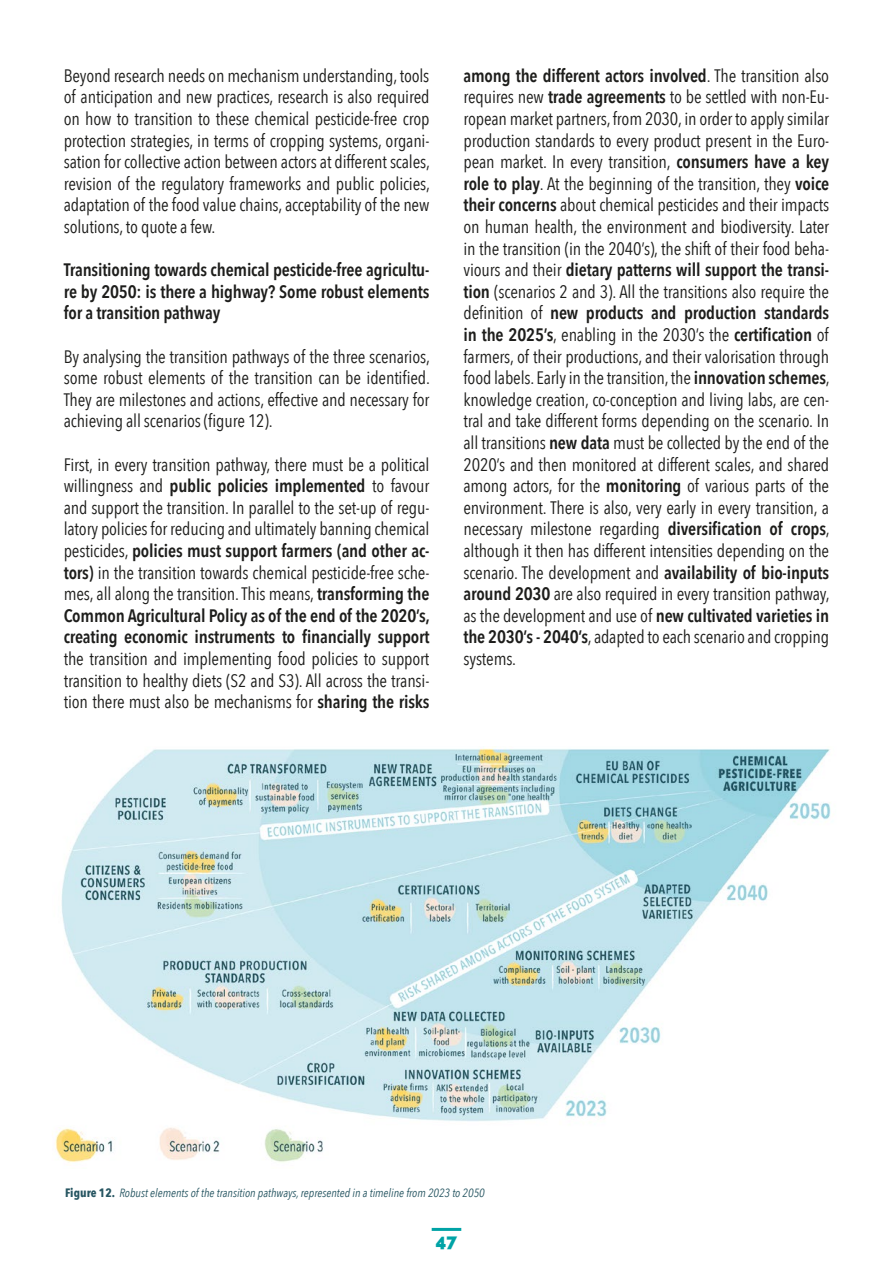
<style>
.page{position:relative;width:893px;height:1263px;background:#fff}
.page>*{position:absolute;margin:0;border:0;box-sizing:border-box;transform-origin:0 0}
.t1{font:18px/21.6px "Avenir Next Condensed";letter-spacing:-.01em;color:#1d1d1b;text-align:justify}
.t2{font:600 18px/21.6px "Avenir Next Condensed";letter-spacing:-.01em;color:#1d1d1b;text-align:justify}
.t3{font:900 18px "Raleway";color:#00a3a6}
.t4{font:italic 11.85px "Avenir Next Condensed";color:#275662}
.s1{font-weight:600}
.s2{font-weight:700;font-style:normal;font-size:12.15px}
</style>
<div class="page">
<hr style="left:432px;top:1228px;width:29px;height:3px;background:#00a3a6">
<img style="left:55px;top:746px;width:776px;height:417px">
<p class="t1" style="left:64px;top:64px;width:368px">Beyond research needs on mechanism understanding, tools of anticipation and new practices, research is also required on how to transition to these chemical pesticide-free crop protection strategies, in terms of cropping systems, organi&shy;sation for collective action between actors at different scales, revision of the regulatory frameworks and public policies, adaptation of the food value chains, acceptability of the new solutions, to quote a few.</p>
<p class="t2" style="left:64px;top:259px;width:367px">Transitioning towards chemical pesticide-free agricultu&shy;re by 2050: is there a highway? Some robust elements for a transition pathway</p>
<p class="t1" style="left:64px;top:345px;width:368px">By analysing the transition pathways of the three scenarios, some robust elements of the transition can be identified.<br>They are milestones and actions, effective and necessary for achieving all scenarios (figure 12).</p>
<p class="t1" style="left:64px;top:453px;width:368px">First, in every transition pathway, there must be a political willingness and <span class="s1">public policies implemented</span> to favour and support the transition. In parallel to the set-up of regu&shy;latory policies for reducing and ultimately banning chemical pesticides, <span class="s1">policies must support farmers (and other ac&shy;tors)</span> in the transition towards chemical pesticide-free sche&shy;mes, all along the transition. This means, <span class="s1">transforming the Common Agricultural Policy as of the end of the 2020’s, creating economic instruments to financially support </span>the transition and implementing food policies to support transition to healthy diets (S2 and S3). All across the transi&shy;tion there must also be mechanisms for <span class="s1">sharing the risks</span></p>
<p class="t1" style="left:463px;top:64px;width:368px"><span class="s1">among the different actors involved</span>. The transition also requires new <span class="s1">trade agreements</span> to be settled with non-Eu&shy;ropean market partners, from 2030, in order to apply similar production standards to every product present in the Euro&shy;pean market. In every transition, <span class="s1">consumers have a key role to play</span>. At the beginning of the transition, they <span class="s1">voice their concerns</span> about chemical pesticides and their impacts on human health, the environment and biodiversity. Later in the transition (in the 2040’s), the shift of their food beha&shy;viours and their <span class="s1">dietary patterns will support the transi&shy;tion</span> (scenarios 2 and 3). All the transitions also require the definition of <span class="s1">new products and production standards in the 2025’s</span>, enabling in the 2030’s the <span class="s1">certification</span> of farmers, of their productions, and their valorisation through food labels. Early in the transition, the <span class="s1">innovation schemes</span>, knowledge creation, co-conception and living labs, are cen&shy;tral and take different forms depending on the scenario. In all transitions <span class="s1">new data</span> must be collected by the end of the 2020’s and then monitored at different scales, and shared among actors, for the <span class="s1">monitoring</span> of various parts of the environment. There is also, very early in every transition, a necessary milestone regarding <span class="s1">diversification of crops</span>, although it then has different intensities depending on the scenario. The development and <span class="s1">availability of bio-inputs around 2030</span> are also required in every transition pathway, as the development and use of <span class="s1">new cultivated varieties in the 2030’s - 2040’s</span>, adapted to each scenario and cropping systems.</p>
<p class="t4" style="left:65px;top:1185px;width:421px"><span class="s2">Figure 12.</span> Robust elements of the transition pathways, represented in a timeline from 2023 to 2050</p>
<p class="t3" style="left:436px;top:1230px;width:23px">47</p>
</div>
